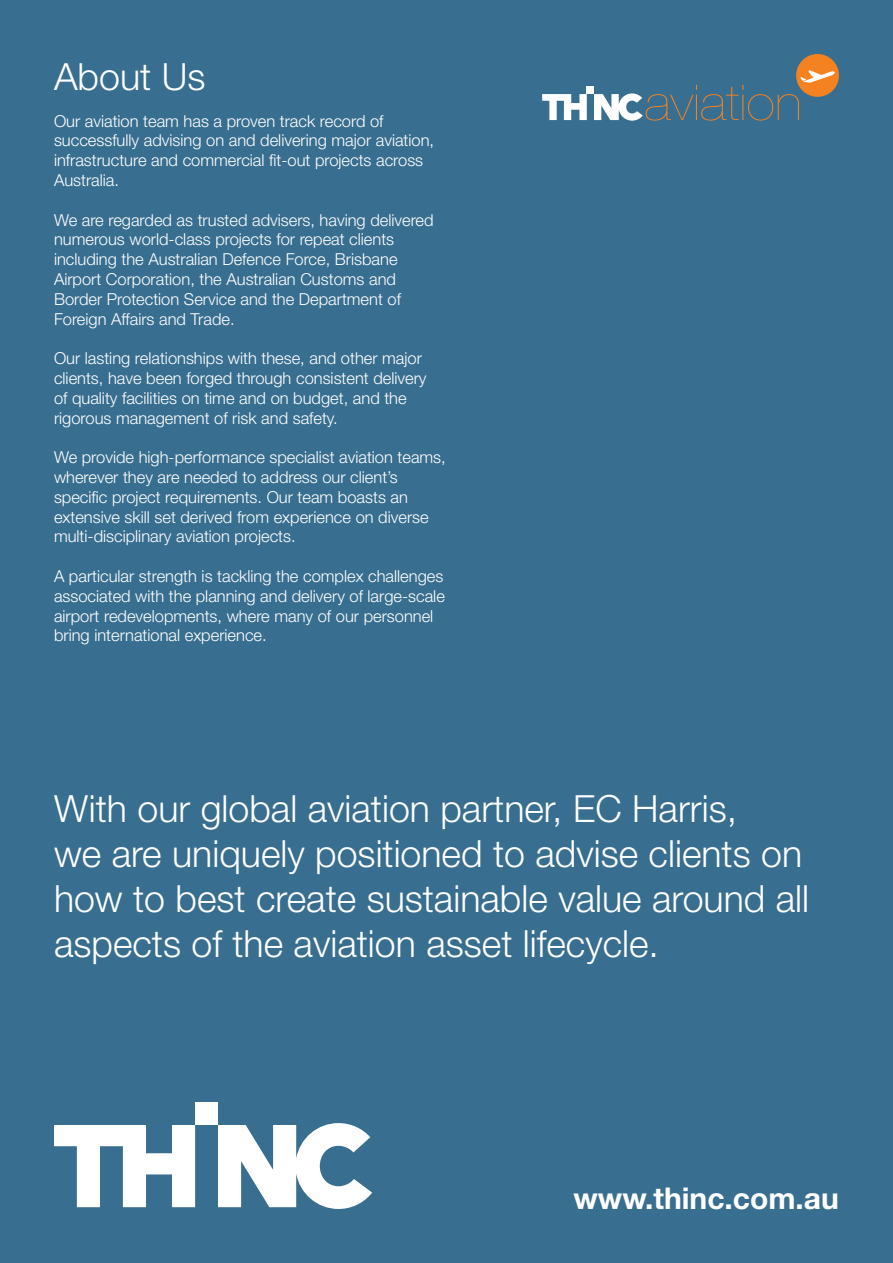
<style>
.page{position:relative;width:893px;height:1263px;background:#386e8f}
.page>*{position:absolute;margin:0;border:0;box-sizing:border-box;transform-origin:0 0}
.t1{font:200 49.35px "Helvetica Neue";color:#f58220;scale:1.11 1}
.t2{font:300 37.5px/45px "Helvetica Neue";color:#fff}
.t3{font:700 30px "Helvetica Neue";color:#fff}
.t4{font:300 16.5px/19.8px "Helvetica Neue";color:#fff}
</style>
<div class="page">
<svg style="left:54px;top:1125px;width:141px;height:82px"></svg>
<svg style="left:218px;top:1123px;width:154px;height:86px"></svg>
<div style="left:195px;top:1102px;width:23px;height:23px;background:#fff"></div>
<svg style="left:542px;top:94px;width:45px;height:26px"></svg>
<svg style="left:594px;top:93px;width:49px;height:28px"></svg>
<div style="left:587px;top:87px;width:7px;height:7px;background:#fff"></div>
<div style="left:796px;top:54px;width:43px;height:43px;background:#f58220;border-radius:50%"></div>
<svg style="left:800px;top:70px;width:35px;height:13px"></svg>
<h2 class="t2" style="left:54px;top:52px;width:153px">About Us</h2>
<p class="t4" style="left:54px;top:110px;width:382px">Our aviation team has a proven track record of successfully advising on and delivering major aviation, infrastructure and commercial fit-out projects across Australia.</p>
<p class="t4" style="left:54px;top:209px;width:381px">We are regarded as trusted advisers, having delivered numerous world-class projects for repeat clients including the Australian Defence Force, Brisbane Airport Corporation, the Australian Customs and Border Protection Service and the Department of Foreign Affairs and Trade.</p>
<p class="t4" style="left:54px;top:347px;width:374px">Our lasting relationships with these, and other major clients, have been forged through consistent delivery of quality facilities on time and on budget, and the rigorous management of risk and safety.</p>
<p class="t4" style="left:54px;top:446px;width:393px">We provide high-performance specialist aviation teams, wherever they are needed to address our client’s specific project requirements. Our team boasts an extensive skill set derived from experience on diverse multi-disciplinary aviation projects.</p>
<p class="t4" style="left:54px;top:565px;width:392px">A particular strength is tackling the complex challenges associated with the planning and delivery of large-scale airport redevelopments, where many of our personnel bring international experience.</p>
<h1 class="t1" style="left:644px;top:64px;width:143px">aviation</h1>
<h2 class="t2" style="left:54px;top:784px;width:757px">With our global aviation partner, EC Harris,<br>we are uniquely positioned to advise clients on how to best create sustainable value around all aspects of the aviation asset lifecycle.</h2>
<h3 class="t3" style="left:573px;top:1175px;width:267px">www.thinc.com.au</h3>
</div>
